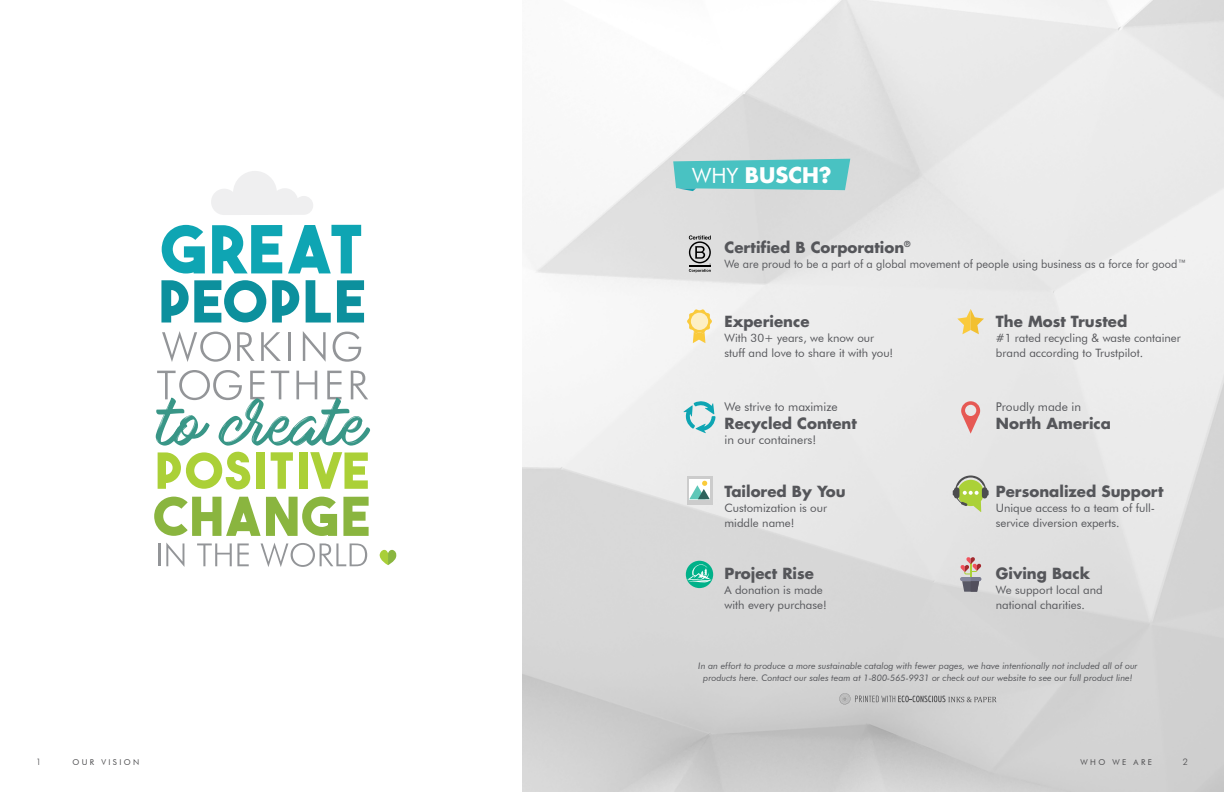
<style>
.page{position:relative;width:1224px;height:792px;background:#fff}
.page>*{position:absolute;margin:0;border:0;box-sizing:border-box;transform-origin:0 0}
.t1{font:700 21px "Futura LT";color:#fff}
.t2{font:700 15px "Futura LT";color:#55565a}
.t3{font:12px "Futura BT";color:#55565a}
.t4{font:11.5px/15px "Futura BT";color:#55565a}
.t5{font:11.5px "Futura BT";color:#55565a;scale:.96 1}
.t6{font:italic 9px/12px "Futura BT";color:#55565a;text-align:center}
.t7{font:300 9px "Futura BT";color:#4d4d4f}
.t8{font:8px "Futura BT";letter-spacing:.3em;color:#4d4d4f}
.s1{font-family:"Futura BT";font-weight:400}
</style>
<div class="page">
<img style="left:522px;top:0;width:702px;height:792px">
<svg style="left:673px;top:159px;width:177px;height:32px;background:#58c4c4"></svg>
<div style="left:687px;top:476px;width:25px;height:29px;background:#ccc"></div>
<div style="left:689px;top:479px;width:21px;height:20px;background:#fff"></div>
<svg style="left:689px;top:481px;width:21px;height:18px"></svg>
<svg style="left:961px;top:401px;width:19px;height:33px"></svg>
<svg style="left:687px;top:309px;width:25px;height:34px"></svg>
<svg style="left:683px;top:400px;width:33px;height:33px"></svg>
<svg style="left:960px;top:557px;width:21px;height:35px"></svg>
<svg style="left:957px;top:309px;width:27px;height:25px"></svg>
<svg style="left:380px;top:549px;width:17px;height:16px"></svg>
<svg style="left:162px;top:225px;width:43px;height:49px"></svg>
<svg style="left:212px;top:225px;width:70px;height:48px"></svg>
<svg style="left:288px;top:225px;width:73px;height:48px"></svg>
<svg style="left:161px;top:280px;width:105px;height:43px"></svg>
<svg style="left:272px;top:280px;width:27px;height:43px"></svg>
<svg style="left:306px;top:280px;width:25px;height:43px"></svg>
<svg style="left:337px;top:280px;width:27px;height:43px"></svg>
<svg style="left:162px;top:331px;width:69px;height:31px"></svg>
<svg style="left:237px;top:332px;width:18px;height:29px"></svg>
<svg style="left:261px;top:332px;width:20px;height:29px"></svg>
<hr style="left:289px;top:332px;width:2px;height:29px;background:#939598">
<svg style="left:303px;top:331px;width:23px;height:31px"></svg>
<svg style="left:333px;top:332px;width:28px;height:30px"></svg>
<svg style="left:156px;top:370px;width:214px;height:76px"></svg>
<svg style="left:158px;top:452px;width:92px;height:37px"></svg>
<div style="left:256px;top:452px;width:9px;height:37px;background:#abd037"></div>
<svg style="left:271px;top:452px;width:22px;height:37px"></svg>
<div style="left:299px;top:452px;width:8px;height:37px;background:#abd037"></div>
<svg style="left:310px;top:452px;width:58px;height:37px"></svg>
<svg style="left:154px;top:497px;width:183px;height:39px"></svg>
<svg style="left:343px;top:497px;width:26px;height:39px"></svg>
<hr style="left:159px;top:543px;width:2px;height:23px;background:#939598">
<svg style="left:166px;top:543px;width:18px;height:24px"></svg>
<svg style="left:197px;top:543px;width:52px;height:23px"></svg>
<svg style="left:261px;top:543px;width:106px;height:24px"></svg>
<svg style="left:211px;top:171px;width:102px;height:44px"></svg>
<svg style="left:839px;top:693px;width:158px;height:11px;background:#b9b9b9"></svg>
<div style="left:686px;top:561px;width:27px;height:27px;background:#00b189;border-radius:50%"></div>
<svg style="left:687px;top:564px;width:25px;height:19px"></svg>
<svg style="left:689px;top:235px;width:22px;height:38px"></svg>
<svg style="left:953px;top:475px;width:36px;height:37px"></svg>
<p class="t7" style="left:36px;top:756px;width:7px">1</p>
<p class="t8" style="left:72px;top:757px;width:69px">OUR VISION</p>
<h1 class="t1" style="left:692px;top:161px;width:141px"><span class="s1">WHY</span> BUSCH?</h1>
<h2 class="t2" style="left:725px;top:237px;width:188px">Certified B Corporation<sup>®</sup></h2>
<p class="t5" style="left:725px;top:257px;width:483px">We are proud to be a part of a global movement of people using business as a force for good™</p>
<h2 class="t2" style="left:725px;top:311px;width:87px">Experience</h2>
<p class="t4" style="left:725px;top:330px;width:170px">With 30+ years, we know our stuff and love to share it with you!</p>
<p class="t3" style="left:725px;top:400px;width:115px">We strive to maximize</p>
<h2 class="t2" style="left:725px;top:414px;width:134px">Recycled Content</h2>
<p class="t3" style="left:725px;top:432px;width:93px">in our containers!</p>
<h2 class="t2" style="left:725px;top:481px;width:123px">Tailored By You</h2>
<p class="t4" style="left:725px;top:500px;width:104px">Customization is our middle name!</p>
<h2 class="t2" style="left:725px;top:564px;width:91px">Project Rise</h2>
<p class="t4" style="left:725px;top:582px;width:104px">A donation is made with every purchase!</p>
<h2 class="t2" style="left:996px;top:311px;width:133px">The Most Trusted</h2>
<p class="t4" style="left:996px;top:330px;width:187px">#1 rated recycling &amp; waste container brand according to Trustpilot.</p>
<p class="t3" style="left:996px;top:400px;width:87px">Proudly made in</p>
<h2 class="t2" style="left:996px;top:414px;width:117px">North America</h2>
<h2 class="t2" style="left:996px;top:481px;width:169px">Personalized Support</h2>
<p class="t4" style="left:996px;top:500px;width:161px">Unique access to a team of full&shy;service diversion experts.</p>
<h2 class="t2" style="left:996px;top:564px;width:96px">Giving Back</h2>
<p class="t4" style="left:996px;top:582px;width:108px">We support local and national charities.</p>
<p class="t6" style="left:698px;top:659px;width:441px">In an effort to produce a more sustainable catalog with fewer pages, we have intentionally not included all of our products here. Contact our sales team at 1-800-565-9931 or check out our website to see our full product line!</p>
<p class="t8" style="left:1081px;top:757px;width:73px">WHO WE ARE</p>
<p class="t7" style="left:1183px;top:756px;width:7px">2</p>
</div>
